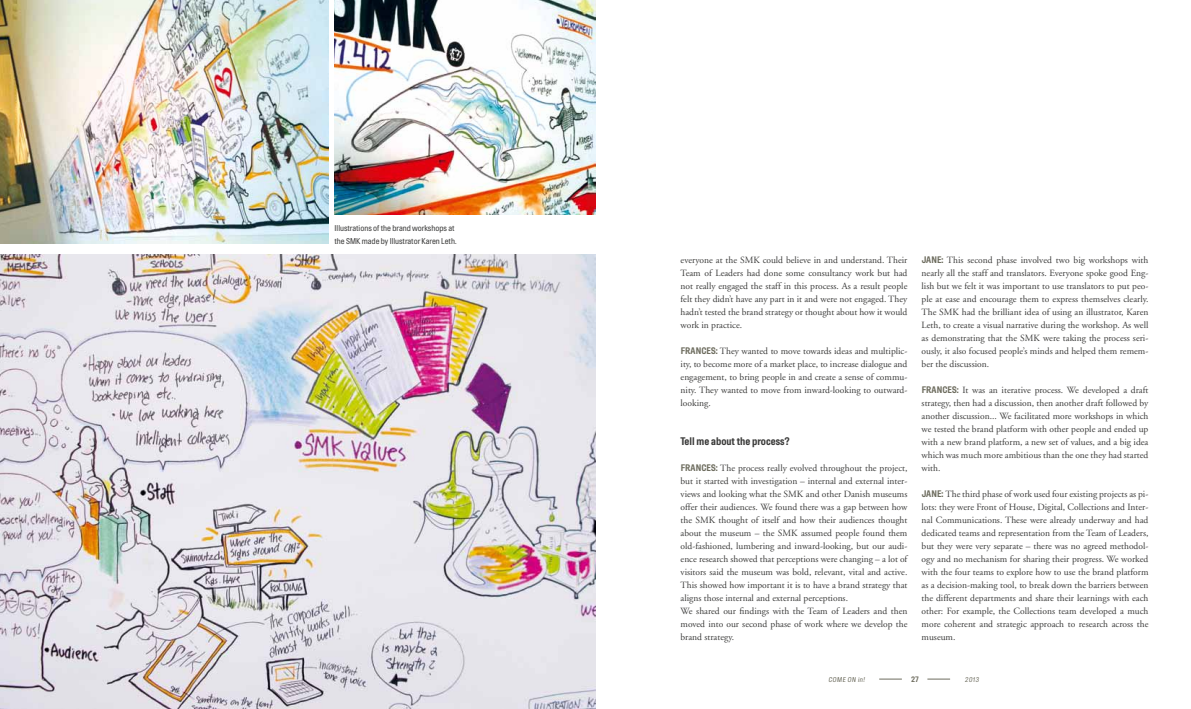
<style>
.page{position:relative;width:1191px;height:709px;background:#fff}
.page>*{position:absolute;margin:0;border:0;box-sizing:border-box;transform-origin:0 0}
.t1{font:700 11px "Hill";color:#3b3b3a}
.t2{font:9.5px/13px "Adobe Garamond";color:#3b3b3a;text-align:justify}
.t3{font:8.4px/13px "Hill";color:#3b3b3a}
.t4{font:700 8px "Hill";color:#6e6d5f}
.t5{font:7px "Hill";color:#6e6d5f}
.s1{font-family:"Hill";font-weight:700;color:#6e6d5f}
</style>
<div class="page">
<svg style="left:927px;top:679px;width:23px;height:1px"></svg>
<svg style="left:879px;top:679px;width:23px;height:1px"></svg>
<img style="left:0;top:0;width:328px;height:244px">
<img style="left:334px;top:0;width:262px;height:215px">
<img style="left:0;top:254px;width:595px;height:455px">
<p class="t3" style="left:334px;top:221px;width:123px">Illustrations of the brand workshops at the SMK made by Illustrator Karen Leth.</p>
<p class="t2" style="left:680px;top:254px;width:228px">everyone at the SMK could believe in and understand. Their Team of Leaders had done some consultancy work but had not really engaged the staff in this process. As a result people felt they didn’t have any part in it and were not engaged. They hadn’t tested the brand strategy or thought about how it would work in practice.</p>
<p class="t2" style="left:680px;top:345px;width:228px"><span class="s1">FRANCES:</span> They wanted to move towards ideas and multiplic&shy;ity, to become more of a market place, to increase dialogue and engagement, to bring people in and create a sense of commu&shy;nity. They wanted to move from inward-looking to outward&shy;looking.</p>
<p class="t1" style="left:680px;top:435px;width:111px">TELL ME ABOUT THE PROCESS?</p>
<p class="t2" style="left:680px;top:462px;width:228px;text-align:left"><span class="s1">FRANCES:</span> The process really evolved throughout the project, but it started with investigation – internal and external inter&shy;views and looking what the SMK and other Danish museums offer their audiences. We found there was a gap between how the SMK thought of itself and how their audiences thought about the museum – the SMK assumed people found them old-fashioned, lumbering and inward-looking, but our audi&shy;ence research showed that perceptions were changing – a lot of visitors said the museum was bold, relevant, vital and active.<br>This showed how important it is to have a brand strategy that aligns those internal and external perceptions.<br>We shared our findings with the Team of Leaders and then moved into our second phase of work where we develop the brand strategy.</p>
<p class="t2" style="left:921px;top:254px;width:228px"><span class="s1">JANE:</span> This second phase involved two big workshops with nearly all the staff and translators. Everyone spoke good Eng&shy;lish but we felt it was important to use translators to put peo&shy;ple at ease and encourage them to express themselves clearly.<br>The SMK had the brilliant idea of using an illustrator, Karen Leth, to create a visual narrative during the workshop. As well as demonstrating that the SMK were taking the process seri&shy;ously, it also focused people’s minds and helped them remem&shy;ber the discussion.</p>
<p class="t2" style="left:921px;top:384px;width:228px"><span class="s1">FRANCES:</span> It was an iterative process. We developed a draft strategy, then had a discussion, then another draft followed by another discussion... We facilitated more workshops in which we tested the brand platform with other people and ended up with a new brand platform, a new set of values, and a big idea which was much more ambitious than the one they had started with.</p>
<p class="t2" style="left:921px;top:488px;width:228px"><span class="s1">JANE:</span> The third phase of work used four existing projects as pi&shy;lots: they were Front of House, Digital, Collections and Inter&shy;nal Communications. These were already underway and had dedicated teams and representation from the Team of Leaders, but they were very separate – there was no agreed methodol&shy;ogy and no mechanism for sharing their progress. We worked with the four teams to explore how to use the brand platform as a decision-making tool, to break down the barriers between the different departments and share their learnings with each other: For example, the Collections team developed a much more coherent and strategic approach to research across the museum.</p>
<p class="t5" style="left:828px;top:675px;width:39px">Come on in!</p>
<p class="t4" style="left:911px;top:674px;width:9px">27</p>
<p class="t5" style="left:965px;top:675px;width:17px">2013</p>
</div>
